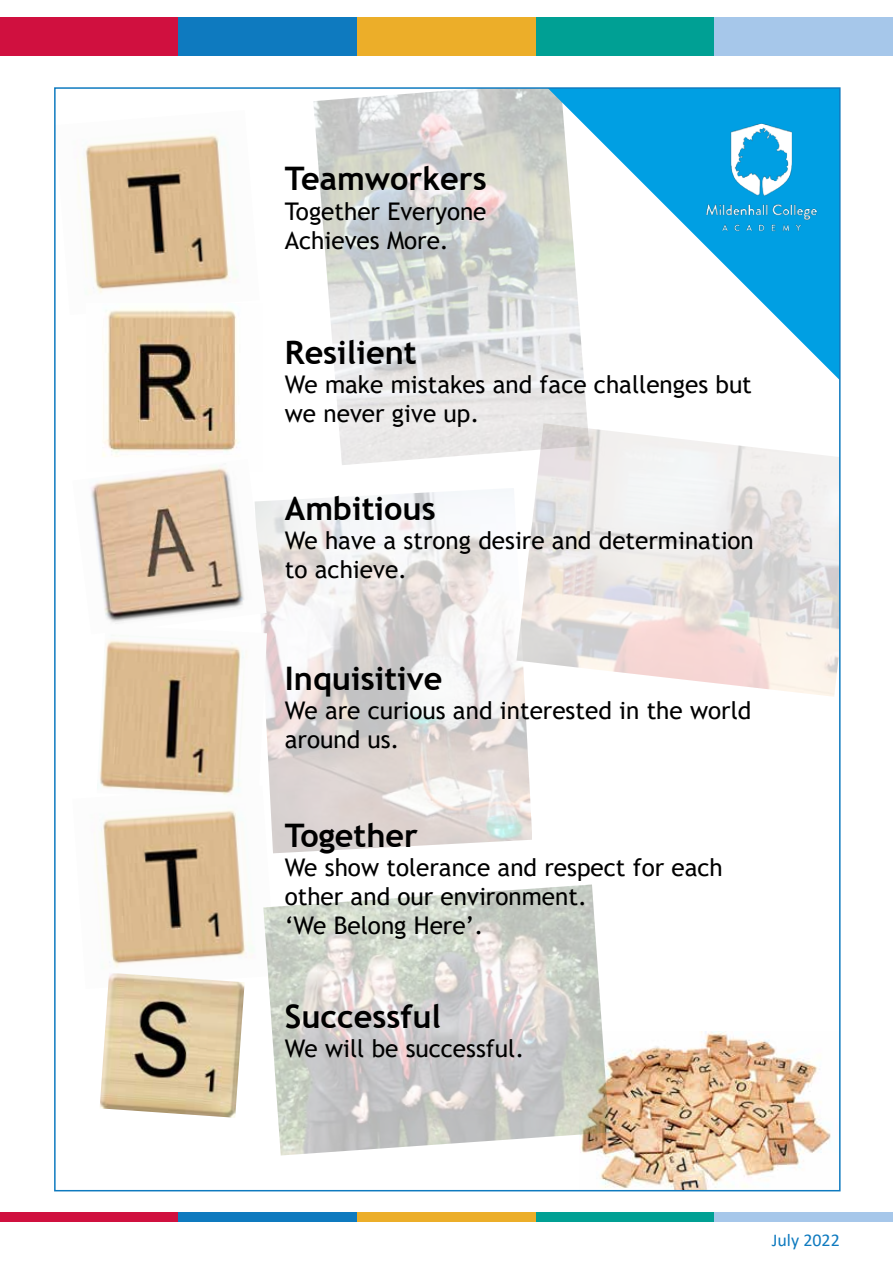
<style>
.page{position:relative;width:893px;height:1263px;background:#fff}
.page>*{position:absolute;margin:0;border:0;box-sizing:border-box;transform-origin:0 0}
.t1{font:700 32.4px "Trebuchet MS";color:#000}
.t2{font:24.3px/29.1px "Trebuchet MS";color:#000}
.t3{font:18px "Calibri";color:#0e7abf}
</style>
<div class="page">
<div style="left:536px;top:17px;width:178px;height:38px;background:#00a094"></div>
<div style="left:714px;top:17px;width:179px;height:38px;background:#a6c7ea"></div>
<div style="left:0;top:17px;width:179px;height:38px;background:#d0103f"></div>
<div style="left:179px;top:17px;width:178px;height:38px;background:#0e7abf"></div>
<div style="left:357px;top:17px;width:179px;height:38px;background:#ecae29"></div>
<div style="left:536px;top:1212px;width:178px;height:10px;background:#00a094"></div>
<div style="left:714px;top:1212px;width:179px;height:10px;background:#a6c7ea"></div>
<div style="left:0;top:1212px;width:179px;height:10px;background:#d0103f"></div>
<div style="left:179px;top:1212px;width:178px;height:10px;background:#0e7abf"></div>
<div style="left:357px;top:1212px;width:179px;height:10px;background:#ecae29"></div>
<img style="left:532px;top:428px;width:306px;height:269px">
<img style="left:267px;top:488px;width:265px;height:365px">
<img style="left:95px;top:786px;width:181px;height:182px">
<img style="left:600px;top:1032px;width:231px;height:156px">
<img style="left:263px;top:884px;width:346px;height:271px">
<img style="left:313px;top:90px;width:276px;height:375px">
<svg style="left:548px;top:90px;width:290px;height:290px"></svg>
<img style="left:78px;top:134px;width:160px;height:160px">
<img style="left:102px;top:309px;width:137px;height:148px">
<img style="left:97px;top:635px;width:170px;height:166px">
<img style="left:100px;top:973px;width:145px;height:145px">
<img style="left:90px;top:463px;width:177px;height:171px">
<img style="left:696px;top:111px;width:131px;height:142px">
<h1 class="t1" style="left:285px;top:159px;width:203px">Teamworkers</h1>
<p class="t2" style="left:285px;top:196px;width:203px">Together Everyone<br>Achieves More.</p>
<h1 class="t1" style="left:285px;top:332px;width:133px">Resilient</h1>
<p class="t2" style="left:285px;top:369px;width:468px">We make mistakes and face challenges but we never give up.</p>
<h1 class="t1" style="left:285px;top:488px;width:152px">Ambitious</h1>
<p class="t2" style="left:285px;top:525px;width:470px">We have a strong desire and determination to achieve.</p>
<h1 class="t1" style="left:285px;top:658px;width:159px">Inquisitive</h1>
<p class="t2" style="left:285px;top:696px;width:468px">We are curious and interested in the world around us.</p>
<h1 class="t1" style="left:285px;top:815px;width:135px">Together</h1>
<p class="t2" style="left:285px;top:853px;width:440px">We show tolerance and respect for each other and our environment.<br>‘We Belong Here’.</p>
<h1 class="t1" style="left:285px;top:996px;width:158px">Successful</h1>
<p class="t2" style="left:285px;top:1033px;width:241px">We will be successful.</p>
<p class="t3" style="left:772px;top:1227px;width:70px">July 2022</p>
</div>
